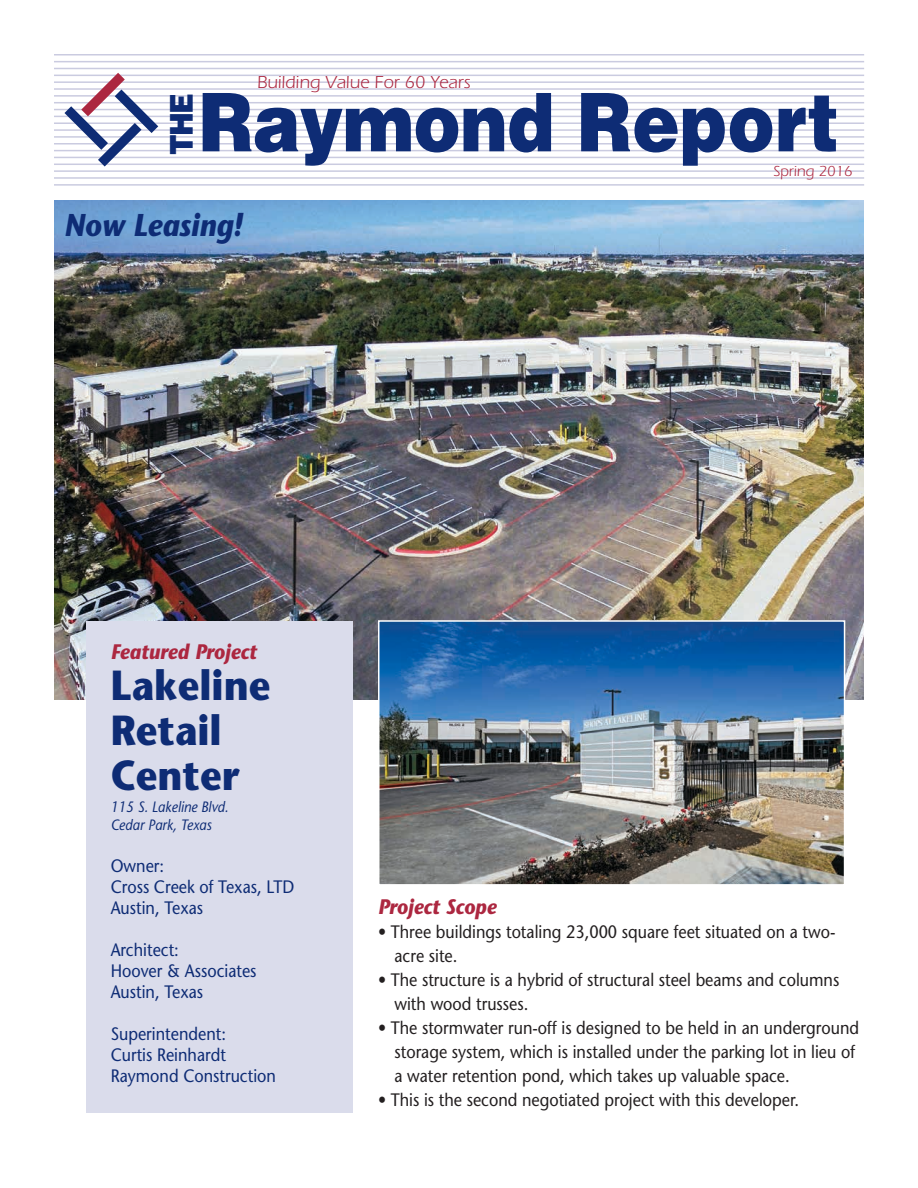
<style>
.page{position:relative;width:918px;height:1188px;background:#fff}
.page>*{position:absolute;margin:0;border:0;box-sizing:border-box;transform-origin:0 0}
.t1{font:900 81px "Helvetica LT Std";letter-spacing:-.01em;color:#0e2c75;scale:.88 1}
.t2{font:700 42px/45px "Stone Sans Std";color:#0e2c75;scale:.9 1}
.t3{font:italic 700 31.5px "Stone Sans Std";color:#0e2c75;scale:.9 1}
.t4{font:900 31.5px "Helvetica LT Std";color:#0e2c75;scale:.91 1}
.t5{font:italic 700 21px "Stone Sans Std";color:#ac2740;scale:.9 1}
.t6{font:500 18px/24px "Stone Sans Std";color:#231f20;scale:.9 1}
.t7{font:500 18px/21px "Stone Sans Std";color:#0e2c75;scale:.9 1}
.t8{font:18px "Itc Eras";color:#ac2740}
.t9{font:italic 500 15px/18px "Stone Sans Std";color:#0e2c75;scale:.9 1}
.t10{font:15px "Itc Eras";color:#ac2740}
</style>
<div class="page">
<hr style="left:54px;top:54px;width:810px;height:2px;background:#cacbe0">
<hr style="left:54px;top:61px;width:810px;height:1px;background:#cacbe0">
<hr style="left:54px;top:68px;width:810px;height:1px;background:#cacbe0">
<hr style="left:54px;top:75px;width:810px;height:1px;background:#cacbe0">
<hr style="left:54px;top:81px;width:810px;height:2px;background:#cacbe0">
<hr style="left:54px;top:88px;width:810px;height:2px;background:#cacbe0">
<hr style="left:54px;top:95px;width:810px;height:2px;background:#cacbe0">
<hr style="left:54px;top:102px;width:810px;height:1px;background:#cacbe0">
<hr style="left:54px;top:109px;width:810px;height:1px;background:#cacbe0">
<hr style="left:54px;top:116px;width:810px;height:1px;background:#cacbe0">
<hr style="left:54px;top:122px;width:810px;height:2px;background:#cacbe0">
<hr style="left:54px;top:129px;width:810px;height:2px;background:#cacbe0">
<hr style="left:54px;top:136px;width:810px;height:2px;background:#cacbe0">
<hr style="left:54px;top:143px;width:810px;height:2px;background:#cacbe0">
<hr style="left:54px;top:150px;width:810px;height:1px;background:#cacbe0">
<hr style="left:54px;top:157px;width:810px;height:1px;background:#cacbe0">
<hr style="left:54px;top:164px;width:810px;height:1px;background:#cacbe0">
<hr style="left:54px;top:170px;width:810px;height:2px;background:#cacbe0">
<hr style="left:54px;top:177px;width:810px;height:2px;background:#cacbe0">
<hr style="left:54px;top:184px;width:810px;height:2px;background:#cacbe0">
<svg style="left:64px;top:73px;width:94px;height:94px"></svg>
<img style="left:54px;top:201px;width:810px;height:499px">
<div style="left:86px;top:621px;width:267px;height:491px;background:#dadceb"></div>
<img style="left:381px;top:623px;width:461px;height:260px">
<div style="left:378px;top:620px;width:467px;height:266px;border:2px solid #fff"></div>
<p class="t8" style="left:257px;top:72px;width:215px">Building Value For 60 Years</p>
<h3 class="t4" style="left:161px;top:155px;width:69px;rotate:-90deg">THE</h3>
<h1 class="t1" style="left:198px;top:69px;width:730px">Raymond Report</h1>
<p class="t10" style="left:773px;top:163px;width:81px">Spring 2016</p>
<h3 class="t3" style="left:64px;top:206px;width:199px">Now Leasing!</h3>
<p class="t5" style="left:111px;top:639px;width:164px">Featured Project</p>
<h2 class="t2" style="left:111px;top:662px;width:179px">Lakeline<br>Retail<br>Center</h2>
<p class="t9" style="left:111px;top:798px;width:133px">115 S. Lakeline Blvd.<br>Cedar Park, Texas</p>
<p class="t7" style="left:111px;top:855px;width:206px">Owner:<br>Cross Creek of Texas, LTD<br>Austin, Texas</p>
<p class="t7" style="left:111px;top:939px;width:164px">Architect:<br>Hoover &amp; Associates<br>Austin, Texas</p>
<p class="t7" style="left:111px;top:1023px;width:185px">Superintendent:<br>Curtis Reinhardt<br>Raymond Construction</p>
<p class="t5" style="left:378px;top:894px;width:133px">Project Scope</p>
<p class="t6" style="left:395px;top:920px;width:491px;text-indent:-17px">• Three buildings totaling 23,000 square feet situated on a two&shy;acre site.</p>
<p class="t6" style="left:395px;top:968px;width:496px;text-indent:-17px">• The structure is a hybrid of structural steel beams and columns with wood trusses.</p>
<p class="t6" style="left:395px;top:1016px;width:518px;text-indent:-17px">• The stormwater run-off is designed to be held in an underground storage system, which is installed under the parking lot in lieu of a water retention pond, which takes up valuable space.</p>
<p class="t6" style="left:378px;top:1088px;width:470px">• This is the second negotiated project with this developer.</p>
</div>
